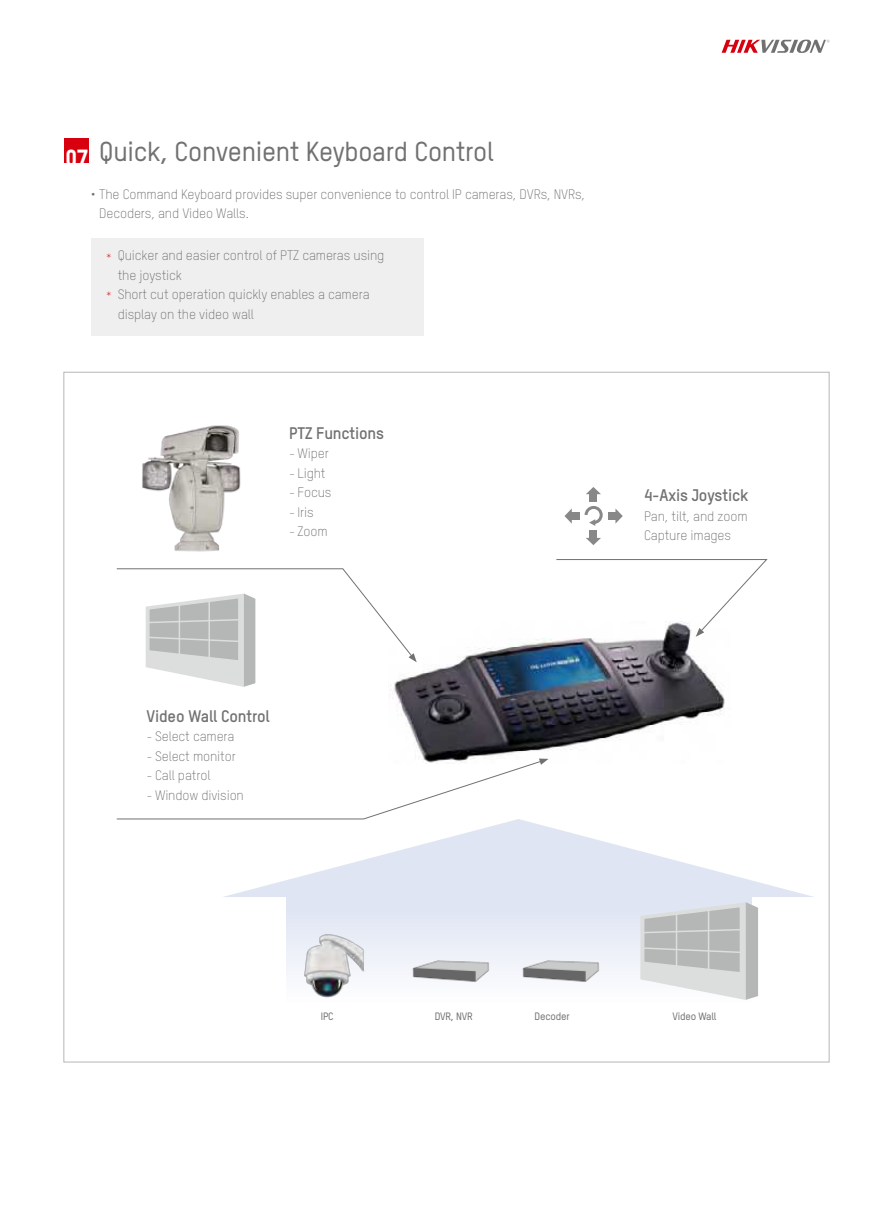
<style>
.page{position:relative;width:893px;height:1212px;background:#fff}
.page>*{position:absolute;margin:0;border:0;box-sizing:border-box;transform-origin:0 0}
.t1{font:500 27px "TSTARPRO";letter-spacing:-.01em;color:#727171}
.t2{font:700 16.5px "TSTARPRO";letter-spacing:-.01em;color:#727171}
.t3{font:300 13.5px/19.5px "TSTARPRO";letter-spacing:-.01em;color:#727171}
.t4{font:300 13.5px "TSTARPRO";color:#d8000f}
.t5{font:500 10.5px "TSTARPRO";letter-spacing:-.02em;color:#727171}
</style>
<div class="page">
<svg style="left:722px;top:40px;width:107px;height:13px"></svg>
<svg style="left:222px;top:819px;width:592px;height:78px"></svg>
<div style="left:286px;top:885px;width:465px;height:118px;background:linear-gradient(to bottom,#dae1f1,#fcfdfe)"></div>
<div style="left:64px;top:138px;width:24px;height:24px;background:#d8000f"></div>
<div style="left:91px;top:238px;width:332px;height:98px;background:#efefef"></div>
<img style="left:389px;top:637px;width:336px;height:121px">
<img style="left:142px;top:425px;width:99px;height:127px">
<svg style="left:640px;top:902px;width:118px;height:98px;background:#cbcccd"></svg>
<hr style="left:676px;top:914px;width:1px;height:52px;background:#dcdddd">
<hr style="left:708px;top:910px;width:1px;height:59px;background:#dcdddd">
<img style="left:412px;top:960px;width:78px;height:23px">
<img style="left:522px;top:960px;width:78px;height:23px">
<svg style="left:116px;top:568px;width:301px;height:119px"></svg>
<svg style="left:116px;top:758px;width:432px;height:61px"></svg>
<svg style="left:586px;top:487px;width:15px;height:7px"></svg>
<div style="left:590px;top:493px;width:7px;height:9px;background:#888889"></div>
<svg style="left:586px;top:538px;width:15px;height:7px"></svg>
<div style="left:590px;top:530px;width:7px;height:9px;background:#888889"></div>
<svg style="left:615px;top:508px;width:8px;height:16px"></svg>
<div style="left:608px;top:512px;width:8px;height:8px;background:#888889"></div>
<svg style="left:564px;top:508px;width:8px;height:16px"></svg>
<div style="left:571px;top:512px;width:9px;height:8px;background:#888889"></div>
<svg style="left:584px;top:506px;width:19px;height:20px"></svg>
<svg style="left:556px;top:559px;width:211px;height:78px"></svg>
<img style="left:303px;top:933px;width:63px;height:65px">
<h1 class="t1" style="left:66px;top:140px;width:430px"><sub>07</sub> Quick, Convenient Keyboard Control</h1>
<p class="t3" style="left:99px;top:185px;width:487px;text-indent:-9px">• The Command Keyboard provides super convenience to control IP cameras, DVRs, NVRs,<br>Decoders, and Video Walls.</p>
<p class="t3" style="left:118px;top:247px;width:268px">Quicker and easier control of PTZ cameras using the joystick<br>Short cut operation quickly enables a camera display on the video wall</p>
<p class="t4" style="left:105px;top:252px;width:9px">*</p>
<p class="t4" style="left:105px;top:290px;width:9px">*</p>
<p class="t2" style="left:289px;top:427px;width:96px">PTZ Functions</p>
<p class="t3" style="left:289px;top:445px;width:41px">- Wiper</p>
<p class="t3" style="left:289px;top:464px;width:38px">- Light</p>
<p class="t3" style="left:289px;top:484px;width:44px">- Focus</p>
<p class="t3" style="left:289px;top:503px;width:26px">- Iris</p>
<p class="t3" style="left:289px;top:523px;width:40px">- Zoom</p>
<p class="t2" style="left:147px;top:710px;width:125px">Video Wall Control</p>
<p class="t3" style="left:147px;top:728px;width:90px">- Select camera</p>
<p class="t3" style="left:147px;top:747px;width:91px">- Select monitor</p>
<p class="t3" style="left:147px;top:767px;width:65px">- Call patrol</p>
<p class="t3" style="left:147px;top:786px;width:99px">- Window division</p>
<p class="t2" style="left:644px;top:489px;width:106px">4-Axis Joystick</p>
<p class="t3" style="left:644px;top:507px;width:105px">Pan, tilt, and zoom<br>Capture images</p>
<p class="t5" style="left:321px;top:1011px;width:14px">IPC</p>
<p class="t5" style="left:435px;top:1011px;width:40px">DVR, NVR</p>
<p class="t5" style="left:535px;top:1011px;width:37px">Decoder</p>
<p class="t5" style="left:673px;top:1011px;width:45px">Video Wall</p>
</div>
